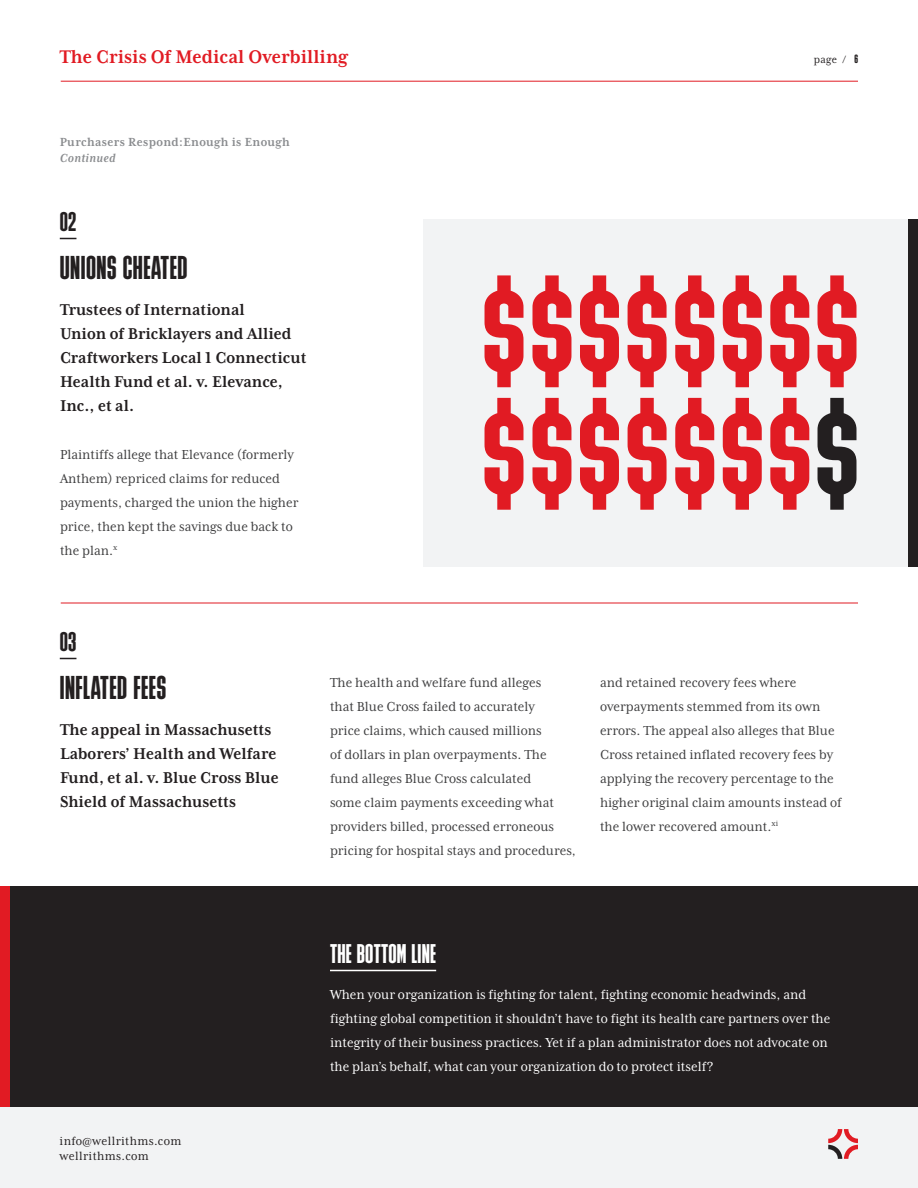
<style>
.page{position:relative;width:918px;height:1188px;background:#fff}
.page>*{position:absolute;margin:0;border:0;box-sizing:border-box;transform-origin:0 0}
.Sub1{font:33px "Bulevar";letter-spacing:.015em;color:#231f20}
.Table_Head{font:27px "Bulevar";letter-spacing:.01em;color:#fff}
.Sub1_Underline{font:27px "Bulevar";color:#231f20}
.Folio{font:700 21px "Mrs Eaves XL Serif Nar OT";color:#e11b23}
.Sub_2{font:700 18px/24px "Mrs Eaves XL Serif Nar OT";color:#231f20}
.Body_Copy{font:15px/24px "Mrs Eaves XL Serif Nar OT";color:#3e3e3f}
.Body_Copy-2{font:15px/24px "Mrs Eaves XL Serif Nar OT";color:#fff}
.t1{font:13.5px/15px "Mrs Eaves XL Serif Nar OT";letter-spacing:.025em;color:#231f20}
.t2{font:700 13.5px "Mrs Eaves XL Serif Nar OT";letter-spacing:.025em;color:#8a8c8f}
.t3{font:italic 700 13.5px "Mrs Eaves XL Serif Nar OT";letter-spacing:.025em;color:#8a8c8f}
.t4{font:12px "Mrs Eaves XL Serif Nar OT";color:#231f20}
.s1{font-family:"Bulevar"}
</style>
<div class="page">
<div style="left:0;top:1107px;width:918px;height:81px;background:#f2f3f4"></div>
<div style="left:0;top:887px;width:918px;height:220px;background:#231f20"></div>
<div style="left:0;top:887px;width:10px;height:220px;background:#e11b23"></div>
<div style="left:423px;top:219px;width:495px;height:348px;background:#f2f3f4"></div>
<svg style="left:580px;top:275px;width:39px;height:112px"></svg>
<svg style="left:580px;top:398px;width:39px;height:112px"></svg>
<svg style="left:723px;top:275px;width:39px;height:112px"></svg>
<svg style="left:723px;top:398px;width:39px;height:112px"></svg>
<svg style="left:533px;top:275px;width:38px;height:112px"></svg>
<svg style="left:485px;top:275px;width:38px;height:112px"></svg>
<svg style="left:533px;top:398px;width:38px;height:112px"></svg>
<svg style="left:485px;top:398px;width:38px;height:112px"></svg>
<svg style="left:675px;top:275px;width:39px;height:112px"></svg>
<svg style="left:675px;top:398px;width:39px;height:112px"></svg>
<svg style="left:628px;top:275px;width:39px;height:112px"></svg>
<svg style="left:628px;top:398px;width:39px;height:112px"></svg>
<svg style="left:770px;top:275px;width:39px;height:112px"></svg>
<svg style="left:818px;top:275px;width:38px;height:112px"></svg>
<svg style="left:770px;top:398px;width:39px;height:112px"></svg>
<svg style="left:818px;top:398px;width:38px;height:112px"></svg>
<div style="left:908px;top:219px;width:10px;height:348px;background:#231f20"></div>
<svg style="left:828px;top:1129px;width:30px;height:30px"></svg>
<hr style="left:61px;top:81px;width:797px;height:1px;background:#e11b23">
<hr style="left:61px;top:603px;width:797px;height:1px;background:#e11b23">
<svg style="left:60px;top:238px;width:16px;height:1px"></svg>
<svg style="left:60px;top:658px;width:16px;height:1px"></svg>
<hr style="left:330px;top:970px;width:106px;height:1px;background:#fff">
<p class="Folio" style="left:60px;top:45px;width:290px">The Crisis Of Medical Overbilling</p>
<p class="t2" style="left:60px;top:134px;width:232px">Purchasers Respond:Enough is Enough</p>
<p class="t3" style="left:60px;top:151px;width:57px">Continued</p>
<p class="Sub1_Underline" style="left:60px;top:207px;width:18px">02</p>
<p class="Sub1" style="left:60px;top:249px;width:129px">UNIONS CHEATED</p>
<p class="Sub_2" style="left:60px;top:298px;width:248px">Trustees of International<br>Union of Bricklayers and Allied<br>Craftworkers Local 1 Connecticut<br>Health Fund et al. v. Elevance,<br>Inc., et al.</p>
<p class="Body_Copy" style="left:60px;top:443px;width:240px">Plaintiffs allege that Elevance (formerly Anthem) repriced claims for reduced payments, charged the union the higher price, then kept the savings due back to the plan.<sup>x</sup></p>
<p class="Sub1_Underline" style="left:60px;top:627px;width:18px">03</p>
<p class="t4" style="left:814px;top:53px;width:46px">page / <span class="s1">6</span></p>
<p class="Sub1" style="left:60px;top:669px;width:108px">INFLATED FEES</p>
<p class="Sub_2" style="left:60px;top:718px;width:220px">The appeal in Massachusetts<br>Laborers’ Health and Welfare<br>Fund, et al. v. Blue Cross Blue<br>Shield of Massachusetts</p>
<p class="t1" style="left:60px;top:1133px;width:123px">info@wellrithms.com wellrithms.com</p>
<p class="Body_Copy" style="left:330px;top:671px;width:248px">The health and welfare fund alleges<br>that Blue Cross failed to accurately<br>price claims, which caused millions<br>of dollars in plan overpayments. The fund alleges Blue Cross calculated<br>some claim payments exceeding what providers billed, processed erroneous pricing for hospital stays and procedures,</p>
<p class="Body_Copy" style="left:600px;top:671px;width:243px">and retained recovery fees where overpayments stemmed from its own errors. The appeal also alleges that Blue Cross retained inflated recovery fees by applying the recovery percentage to the higher original claim amounts instead of the lower recovered amount.<sup>xi</sup></p>
<p class="Table_Head" style="left:330px;top:939px;width:108px">THE BOTTOM LINE</p>
<p class="Body_Copy-2" style="left:330px;top:983px;width:502px">When your organization is fighting for talent, fighting economic headwinds, and fighting global competition it shouldn’t have to fight its health care partners over the integrity of their business practices. Yet if a plan administrator does not advocate on the plan’s behalf, what can your organization do to protect itself?</p>
</div>
